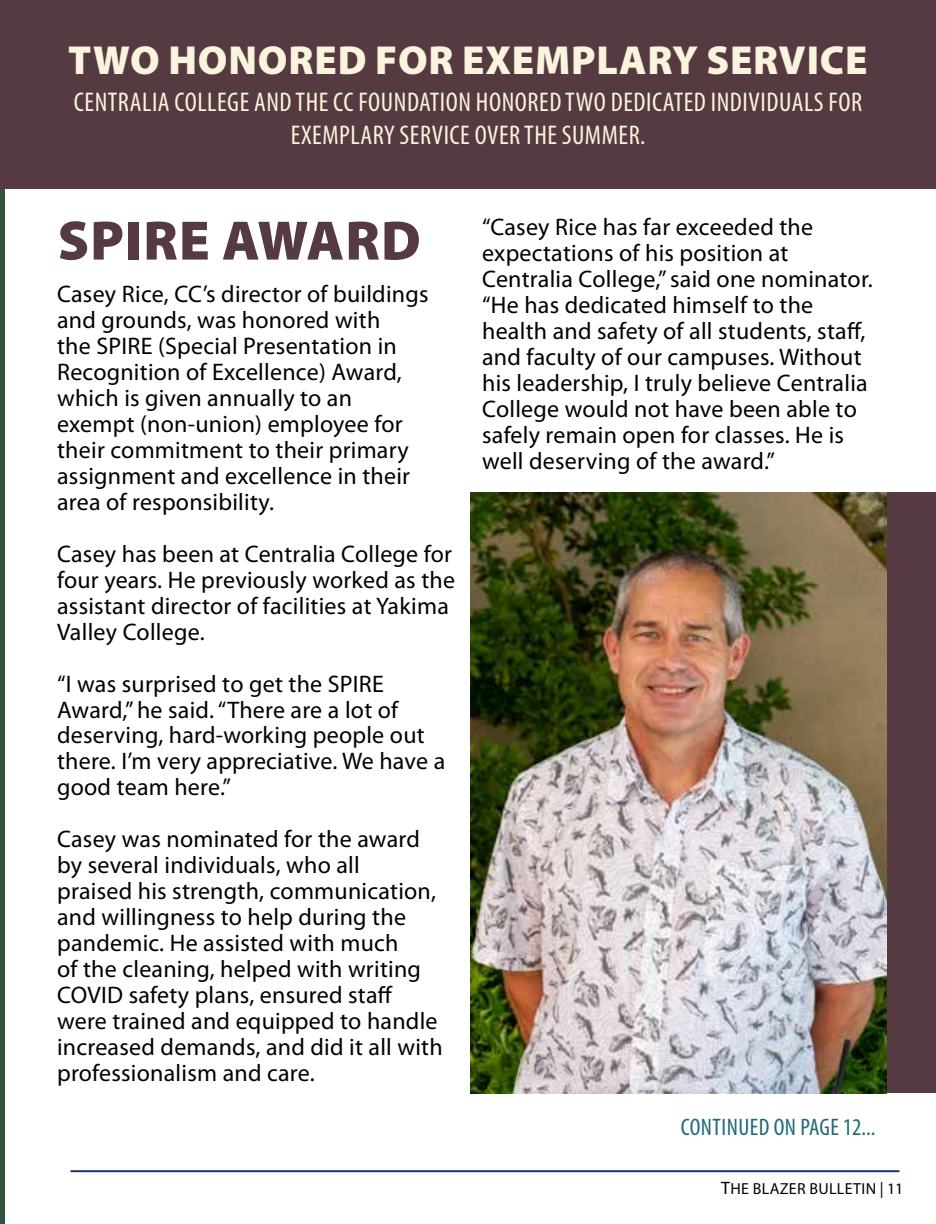
<style>
.page{position:relative;width:936px;height:1224px;background:#fff}
.page>*{position:absolute;margin:0;border:0;box-sizing:border-box;transform-origin:0 0}
.t1{font:900 56px "Myriad Pro";letter-spacing:.02em;color:#553a41}
.t2{font:900 40.8px "Myriad Pro";letter-spacing:.02em;color:#faf3dd}
.t3{font:condensed 27.2px/32.6px "Myriad Pro";letter-spacing:.02em;color:#faf3dd;text-align:center}
.t4{font:24px/26px "Myriad Pro";letter-spacing:.01em;color:#000}
.t5{font:condensed 24px "Myriad Pro";letter-spacing:.02em;color:#1f6976}
.t6{font:16px "Myriad Pro";letter-spacing:.02em;color:#000}
.s1{font-size:18px}
</style>
<div class="page">
<hr style="left:71px;top:1170px;width:828px;height:2px;background:#1c3668">
<hr style="left:0;top:0;width:4px;height:1224px;background:#32533d">
<div style="left:812px;top:493px;width:124px;height:600px;background:#553a41"></div>
<div style="left:0;top:0;width:936px;height:189px;background:#553a41"></div>
<img style="left:470px;top:493px;width:417px;height:600px">
<h2 class="t2" style="left:68px;top:33px;width:801px">TWO HONORED FOR EXEMPLARY SERVICE</h2>
<p class="t3" style="left:74px;top:86px;width:790px">CENTRALIA COLLEGE AND THE CC FOUNDATION HONORED TWO DEDICATED INDIVIDUALS FOR<br>EXEMPLARY SERVICE OVER THE SUMMER.</p>
<h1 class="t1" style="left:58px;top:203px;width:365px">SPIRE AWARD</h1>
<p class="t4" style="left:57px;top:280px;width:373px">Casey Rice, CC’s director of buildings and grounds, was honored with<br>the SPIRE (Special Presentation in<br>Recognition of Excellence) Award, which is given annually to an exempt (non-union) employee for their commitment to their primary assignment and excellence in their area of responsibility.</p>
<p class="t4" style="left:57px;top:540px;width:400px">Casey has been at Centralia College for four years. He previously worked as the assistant director of facilities at Yakima Valley College.</p>
<p class="t4" style="left:57px;top:670px;width:390px">“I was surprised to get the SPIRE<br>Award,” he said. “There are a lot of deserving, hard-working people out there. I’m very appreciative. We have a good team here.”</p>
<p class="t4" style="left:57px;top:826px;width:387px">Casey was nominated for the award by several individuals, who all<br>praised his strength, communication, and willingness to help during the pandemic. He assisted with much<br>of the cleaning, helped with writing COVID safety plans, ensured staff were trained and equipped to handle increased demands, and did it all with professionalism and care.</p>
<p class="t4" style="left:482px;top:214px;width:392px">“Casey Rice has far exceeded the expectations of his position at Centralia College,” said one nominator. “He has dedicated himself to the health and safety of all students, staff, and faculty of our campuses. Without his leadership, I truly believe Centralia College would not have been able to safely remain open for classes. He is well deserving of the award.”</p>
<p class="t5" style="left:681px;top:1113px;width:196px">CONTINUED ON PAGE 12...</p>
<p class="t6" style="left:721px;top:1178px;width:184px"><span class="s1">T</span>HE BLAZER BULLETIN | 11</p>
</div>
